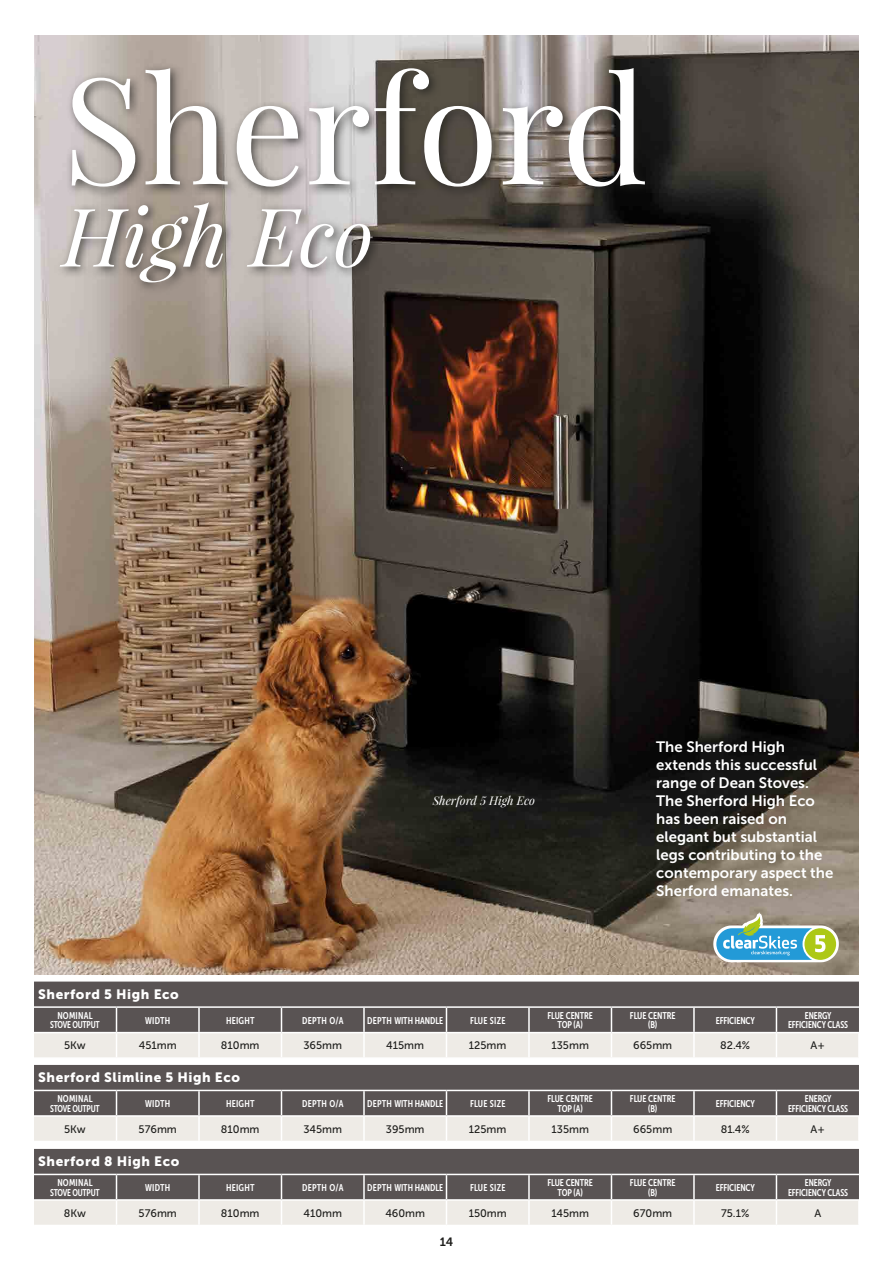
<style>
.page{position:relative;width:893px;height:1263px;background:#fff}
.page>*{position:absolute;margin:0;border:0;box-sizing:border-box;transform-origin:0 0}
.t1{font:148.5px "Playfair Display";color:#fff}
.t2{font:italic 81px "Playfair Display";color:#fff}
.t3{font:15px/18px "Museo Sans 700";color:#fff}
.t4{font:13.5px "Museo Sans 900";letter-spacing:.04em;color:#fff}
.t5{font:italic 12px "Playfair Display";color:#fff}
.t6{font:12px "Museo Sans 700";color:#1d1d1b}
.t7{font:10.8px "Museo Sans 500";color:#1d1d1b}
.t8{font:9.75px/9.8px "Museo Sans Cond 700";letter-spacing:-.01em;color:#fff;text-align:center;scale:.94 1}
.t9{font:9.75px "Museo Sans Cond 700";letter-spacing:-.01em;color:#fff;scale:.95 1}
.t10{font:9.75px/9.8px "Museo Sans Cond 700";letter-spacing:-.01em;color:#fff;text-align:center;scale:.91 1}
.t11{font:9.75px/9.8px "Museo Sans Cond 700";letter-spacing:-.03em;color:#fff;text-align:center;scale:.95 1}
.t12{font:9.75px "Museo Sans Cond 700";letter-spacing:.02em;color:#fff;scale:.95 1}
</style>
<div class="page">
<img style="left:34px;top:35px;width:825px;height:939px">
<div style="left:66px;top:62px;width:591px;height:137px;background:#1d1d1b;opacity:.75"></div>
<div style="left:54px;top:197px;width:328px;height:98px;background:#1d1d1b;opacity:.75"></div>
<svg style="left:34px;top:1065px;width:825px;height:76px;background:#928d8b"></svg>
<hr style="left:858px;top:1117px;width:2px;height:24px;background:#fff">
<svg style="left:34px;top:1149px;width:825px;height:76px;background:#928d8b"></svg>
<hr style="left:858px;top:1201px;width:2px;height:24px;background:#fff">
<svg style="left:34px;top:981px;width:825px;height:76px;background:#928d8b"></svg>
<hr style="left:858px;top:1033px;width:2px;height:24px;background:#fff">
<svg style="left:713px;top:912px;width:126px;height:50px"></svg>
<h1 class="t1" style="left:62px;top:36px;width:587px">Sherford</h1>
<h2 class="t2" style="left:62px;top:182px;width:313px">High Eco</h2>
<p class="t5" style="left:433px;top:793px;width:104px">Sherford 5 High Eco</p>
<p class="t3" style="left:656px;top:738px;width:179px">The Sherford High extends this successful range of Dean Stoves.<br>The Sherford High Eco has been raised on elegant but substantial legs contributing to the contemporary aspect the<br>Sherford emanates.</p>
<p class="t4" style="left:38px;top:987px;width:142px">Sherford 5 High Eco</p>
<p class="t11" style="left:50px;top:1010px;width:53px">NOMINAL<br>STOVE OUTPUT</p>
<p class="t9" style="left:145px;top:1015px;width:28px">WIDTH</p>
<p class="t9" style="left:226px;top:1015px;width:31px">HEIGHT</p>
<p class="t9" style="left:302px;top:1015px;width:45px">DEPTH O/A</p>
<p class="t9" style="left:367px;top:1015px;width:82px">DEPTH WITH HANDLE</p>
<p class="t12" style="left:470px;top:1015px;width:39px">FLUE SIZE</p>
<p class="t8" style="left:547px;top:1010px;width:50px">FLUE CENTRE<br>TOP (A)</p>
<p class="t8" style="left:630px;top:1010px;width:50px">FLUE CENTRE (B)</p>
<p class="t8" style="left:716px;top:1015px;width:43px">EFFICIENCY</p>
<p class="t10" style="left:788px;top:1010px;width:68px">ENERGY<br>EFFICIENCY CLASS</p>
<p class="t7" style="left:64px;top:1040px;width:23px">5Kw</p>
<p class="t7" style="left:139px;top:1040px;width:39px">451mm</p>
<p class="t7" style="left:221px;top:1040px;width:40px">810mm</p>
<p class="t7" style="left:303px;top:1040px;width:40px">365mm</p>
<p class="t7" style="left:386px;top:1040px;width:39px">415mm</p>
<p class="t7" style="left:469px;top:1040px;width:39px">125mm</p>
<p class="t7" style="left:551px;top:1040px;width:39px">135mm</p>
<p class="t7" style="left:633px;top:1040px;width:41px">665mm</p>
<p class="t7" style="left:720px;top:1040px;width:31px">82.4%</p>
<p class="t7" style="left:811px;top:1040px;width:16px">A+</p>
<p class="t4" style="left:38px;top:1070px;width:203px">Sherford Slimline 5 High Eco</p>
<p class="t11" style="left:50px;top:1094px;width:53px">NOMINAL<br>STOVE OUTPUT</p>
<p class="t9" style="left:145px;top:1098px;width:28px">WIDTH</p>
<p class="t9" style="left:226px;top:1098px;width:31px">HEIGHT</p>
<p class="t9" style="left:302px;top:1098px;width:45px">DEPTH O/A</p>
<p class="t9" style="left:367px;top:1098px;width:82px">DEPTH WITH HANDLE</p>
<p class="t12" style="left:470px;top:1098px;width:39px">FLUE SIZE</p>
<p class="t8" style="left:547px;top:1094px;width:50px">FLUE CENTRE<br>TOP (A)</p>
<p class="t8" style="left:630px;top:1094px;width:50px">FLUE CENTRE (B)</p>
<p class="t8" style="left:716px;top:1099px;width:43px">EFFICIENCY</p>
<p class="t10" style="left:788px;top:1094px;width:68px">ENERGY<br>EFFICIENCY CLASS</p>
<p class="t7" style="left:64px;top:1123px;width:23px">5Kw</p>
<p class="t7" style="left:139px;top:1123px;width:40px">576mm</p>
<p class="t7" style="left:221px;top:1123px;width:40px">810mm</p>
<p class="t7" style="left:303px;top:1123px;width:40px">345mm</p>
<p class="t7" style="left:386px;top:1123px;width:40px">395mm</p>
<p class="t7" style="left:469px;top:1123px;width:39px">125mm</p>
<p class="t7" style="left:551px;top:1123px;width:39px">135mm</p>
<p class="t7" style="left:633px;top:1123px;width:41px">665mm</p>
<p class="t7" style="left:721px;top:1123px;width:31px">81.4%</p>
<p class="t7" style="left:811px;top:1123px;width:16px">A+</p>
<p class="t4" style="left:38px;top:1154px;width:143px">Sherford 8 High Eco</p>
<p class="t11" style="left:50px;top:1178px;width:53px">NOMINAL<br>STOVE OUTPUT</p>
<p class="t9" style="left:145px;top:1182px;width:28px">WIDTH</p>
<p class="t9" style="left:226px;top:1182px;width:31px">HEIGHT</p>
<p class="t9" style="left:302px;top:1182px;width:45px">DEPTH O/A</p>
<p class="t9" style="left:367px;top:1182px;width:82px">DEPTH WITH HANDLE</p>
<p class="t12" style="left:470px;top:1182px;width:39px">FLUE SIZE</p>
<p class="t8" style="left:547px;top:1178px;width:50px">FLUE CENTRE<br>TOP (A)</p>
<p class="t8" style="left:630px;top:1178px;width:50px">FLUE CENTRE (B)</p>
<p class="t8" style="left:716px;top:1182px;width:43px">EFFICIENCY</p>
<p class="t10" style="left:788px;top:1178px;width:68px">ENERGY<br>EFFICIENCY CLASS</p>
<p class="t7" style="left:64px;top:1207px;width:24px">8Kw</p>
<p class="t7" style="left:139px;top:1207px;width:40px">576mm</p>
<p class="t7" style="left:221px;top:1207px;width:40px">810mm</p>
<p class="t7" style="left:303px;top:1207px;width:40px">410mm</p>
<p class="t7" style="left:385px;top:1207px;width:41px">460mm</p>
<p class="t7" style="left:469px;top:1207px;width:40px">150mm</p>
<p class="t7" style="left:551px;top:1207px;width:39px">145mm</p>
<p class="t7" style="left:633px;top:1207px;width:40px">670mm</p>
<p class="t7" style="left:721px;top:1207px;width:30px">75.1%</p>
<p class="t7" style="left:814px;top:1207px;width:8px">A</p>
<p class="t6" style="left:440px;top:1235px;width:15px">14</p>
</div>
